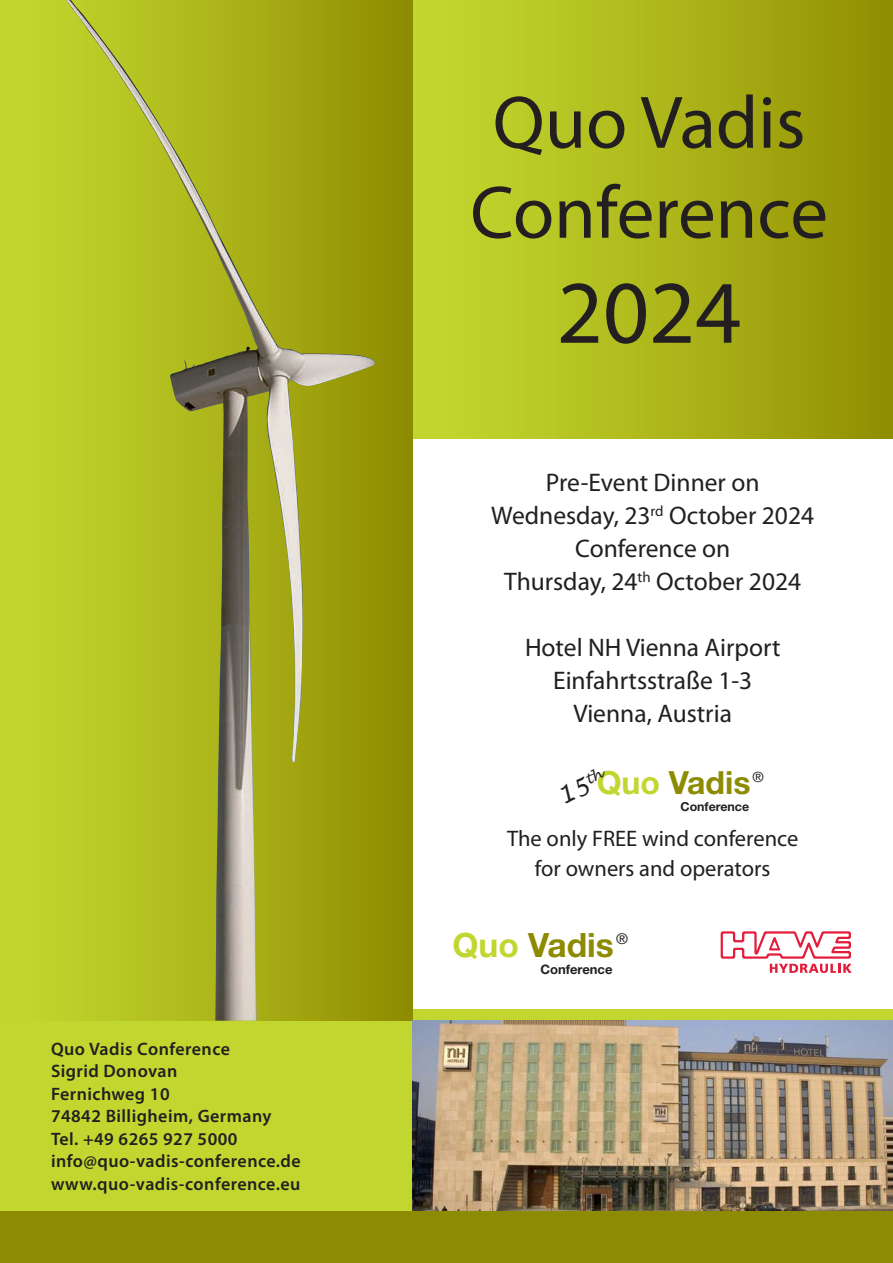
<style>
.page{position:relative;width:893px;height:1263px;background:#fff}
.page>*{position:absolute;margin:0;border:0;box-sizing:border-box;transform-origin:0 0}
.Title_Subhead{font:90px "Myriad Pro";color:#231f20}
.Title_Subhead-2{font:75px/90px "Myriad Pro";color:#231f20;text-align:center}
.t1{font:700 33.6px "Helvetica Neue";color:#8d8b02}
.t2{font:700 31.95px "Helvetica Neue";color:#8d8b02}
.Title_Subhead-3{font:25.5px "Myriad Pro";color:#231f20}
.t3{font:italic 24px "Lucida Handwriting";color:#231f20}
.Title_Subhead-4{font:22.5px "Myriad Pro";color:#231f20}
.Address{font:600 18px "Myriad Pro";letter-spacing:.025em;color:#231f20}
.t4{font:14.85px "Helvetica Neue";color:#231f20}
.t5{font:14.25px "Helvetica Neue";color:#231f20}
.t6{font:700 13.05px "Helvetica Neue";color:#231f20}
.t7{font:700 12.45px "Helvetica Neue";color:#231f20}
.s1{color:#c1d72f}
</style>
<div class="page">
<div style="left:127px;top:1009px;width:766px;height:11px;background:#c1d72f"></div>
<div style="left:412px;top:0;width:481px;height:438px;background:linear-gradient(to right,#c6dd32,#939003)"></div>
<svg style="left:0;top:0;width:412px;height:1020px"></svg>
<div style="left:0;top:1020px;width:414px;height:199px;background:#c1d72f"></div>
<img style="left:66px;top:0;width:309px;height:1021px">
<svg style="left:721px;top:931px;width:131px;height:42px"></svg>
<img style="left:412px;top:1020px;width:481px;height:192px">
<div style="left:0;top:1212px;width:893px;height:51px;background:#8d8b02"></div>
<p class="Address" style="left:51px;top:1037px;width:180px">Quo Vadis Conference</p>
<p class="Address" style="left:51px;top:1060px;width:128px">Sigrid Donovan</p>
<p class="Address" style="left:51px;top:1082px;width:120px">Fernichweg 10</p>
<p class="Address" style="left:51px;top:1105px;width:222px">74842 Billigheim, Germany</p>
<p class="Address" style="left:51px;top:1127px;width:188px">Tel. +49 6265 927 5000</p>
<p class="Address" style="left:51px;top:1150px;width:251px">info@quo-vadis-conference.de</p>
<p class="Address" style="left:51px;top:1172px;width:251px">www.quo-vadis-conference.eu</p>
<p class="Title_Subhead-2" style="left:470px;top:76px;width:359px">Quo Vadis<br>Conference</p>
<p class="Title_Subhead" style="left:557px;top:257px;width:186px">2024</p>
<p class="Title_Subhead-3" style="left:546px;top:467px;width:215px">Pre-Event Dinner on</p>
<p class="Title_Subhead-3" style="left:491px;top:500px;width:324px">Wednesday, 23<sup>rd</sup> October 2024</p>
<p class="Title_Subhead-3" style="left:575px;top:533px;width:157px">Conference on</p>
<p class="Title_Subhead-3" style="left:504px;top:566px;width:299px">Thursday, 24<sup>th</sup> October 2024</p>
<p class="Title_Subhead-3" style="left:525px;top:632px;width:257px">Hotel NH Vienna Airport</p>
<p class="Title_Subhead-3" style="left:553px;top:665px;width:201px">Einfahrtsstraße 1-3</p>
<p class="Title_Subhead-3" style="left:573px;top:698px;width:160px">Vienna, Austria</p>
<p class="t3" style="left:553px;top:785px;width:51px;rotate:-25deg">15<sup>th</sup></p>
<p class="t2" style="left:597px;top:763px;width:155px"><span class="s1">Quo</span> Vadis</p>
<p class="t5" style="left:752px;top:768px;width:13px">®</p>
<p class="t7" style="left:680px;top:798px;width:70px">Conference</p>
<p class="Title_Subhead-4" style="left:507px;top:825px;width:293px">The only FREE wind conference</p>
<p class="Title_Subhead-4" style="left:535px;top:855px;width:237px">for owners and operators</p>
<p class="t1" style="left:452px;top:924px;width:163px"><span class="s1">Quo</span> Vadis</p>
<p class="t4" style="left:616px;top:929px;width:13px">®</p>
<p class="t6" style="left:540px;top:961px;width:74px">Conference</p>
</div>
